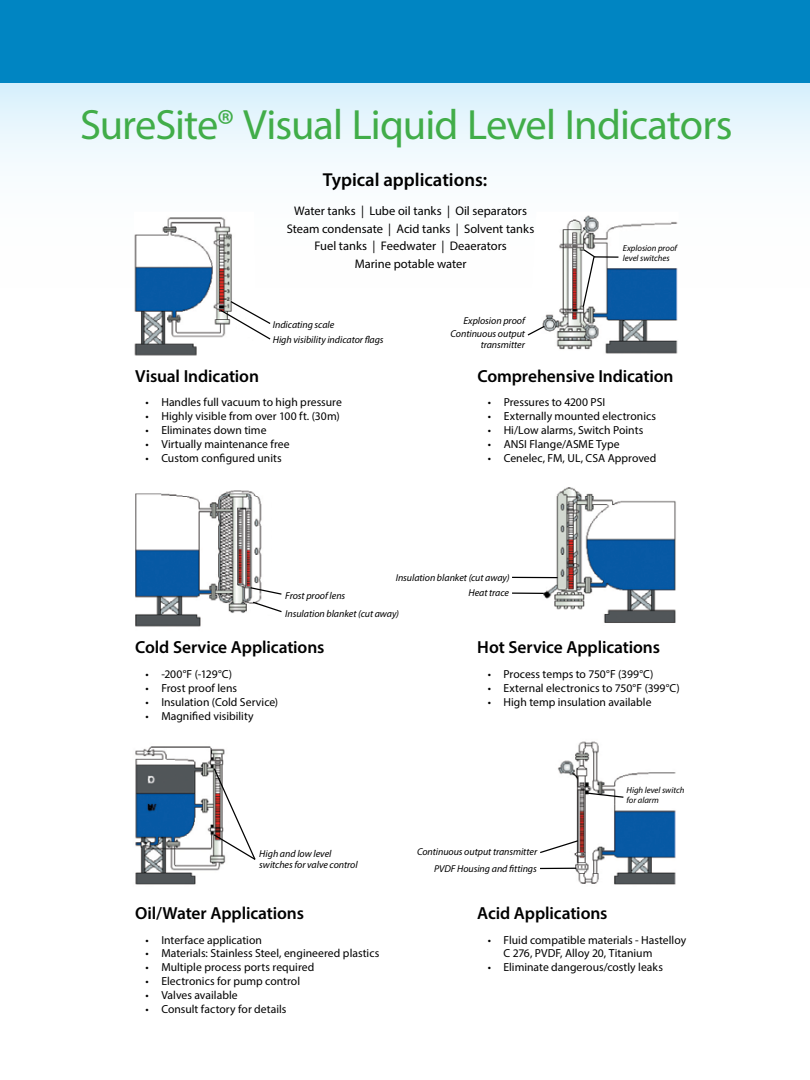
<style>
.page{position:relative;width:810px;height:1080px;background:#fff}
.page>*{position:absolute;margin:0;border:0;box-sizing:border-box;transform-origin:0 0}
.t1{font:42.5px "Myriad Pro";letter-spacing:-.02em;color:#41ad49}
.t2{font:600 18.75px "Myriad Pro";color:#000}
.t3{font:600 17.5px "Myriad Pro";letter-spacing:-.01em;color:#000}
.t4{font:12.5px/17.5px "Myriad Pro";color:#000;text-align:center}
.t5{font:11.62px/14px "Myriad Pro";color:#000}
.t6{font:italic 10px/11.2px "Myriad Pro";letter-spacing:-.005em;color:#000}
.t7{font:italic 8.75px/10px "Myriad Pro";color:#000}
</style>
<div class="page">
<div style="left:0;top:82px;width:810px;height:248px;background:linear-gradient(to bottom,#e3f4fd,#fff)"></div>
<div style="left:0;top:0;width:810px;height:82px;background:#0085c2"></div>
<img style="left:134px;top:212px;width:136px;height:144px">
<img style="left:528px;top:212px;width:151px;height:142px">
<img style="left:135px;top:490px;width:127px;height:137px">
<img style="left:512px;top:487px;width:164px;height:136px">
<img style="left:135px;top:746px;width:91px;height:139px">
<img style="left:540px;top:741px;width:136px;height:144px">
<hr style="left:512px;top:577px;width:46px;height:1px;background:#000">
<svg style="left:540px;top:839px;width:39px;height:15px"></svg>
<svg style="left:584px;top:792px;width:41px;height:7px"></svg>
<hr style="left:512px;top:592px;width:32px;height:2px;background:#000">
<hr style="left:540px;top:868px;width:36px;height:1px;background:#000">
<svg style="left:526px;top:325px;width:20px;height:12px"></svg>
<hr style="left:595px;top:256px;width:23px;height:2px;background:#000">
<svg style="left:582px;top:248px;width:15px;height:60px"></svg>
<svg style="left:219px;top:300px;width:53px;height:41px"></svg>
<svg style="left:249px;top:586px;width:33px;height:27px"></svg>
<svg style="left:212px;top:767px;width:44px;height:94px"></svg>
<h1 class="t1" style="left:80px;top:99px;width:654px">SureSite® Visual Liquid Level Indicators</h1>
<h2 class="t2" style="left:323px;top:168px;width:166px">Typical applications:</h2>
<p class="t4" style="left:287px;top:202px;width:249px">Water tanks | Lube oil tanks | Oil separators Steam condensate | Acid tanks | Solvent tanks Fuel tanks | Feedwater | Deaerators<br>Marine potable water</p>
<p class="t7" style="left:623px;top:242px;width:56px">Explosion proof level switches</p>
<p class="t6" style="left:273px;top:319px;width:63px">Indicating scale</p>
<p class="t6" style="left:273px;top:334px;width:112px">High visibility indicator flags</p>
<p class="t6" style="left:463px;top:315px;width:63px">Explosion proof</p>
<p class="t6" style="left:451px;top:328px;width:76px;text-align:right">Continuous output transmitter</p>
<h3 class="t3" style="left:135px;top:365px;width:125px">Visual Indication</h3>
<p class="t5" style="left:146px;top:395px;width:198px">• Handles full vacuum to high pressure</p>
<p class="t5" style="left:146px;top:409px;width:196px">• Highly visible from over 100 ft. (30m)</p>
<p class="t5" style="left:146px;top:423px;width:122px">• Eliminates down time</p>
<p class="t5" style="left:146px;top:437px;width:146px">• Virtually maintenance free</p>
<p class="t5" style="left:146px;top:451px;width:138px">• Custom configured units</p>
<h3 class="t3" style="left:477px;top:365px;width:198px">Comprehensive Indication</h3>
<p class="t5" style="left:488px;top:395px;width:119px">• Pressures to 4200 PSI</p>
<p class="t5" style="left:488px;top:409px;width:170px">• Externally mounted electronics</p>
<p class="t5" style="left:488px;top:423px;width:157px">• Hi/Low alarms, Switch Points</p>
<p class="t5" style="left:488px;top:437px;width:133px">• ANSI Flange/ASME Type</p>
<p class="t5" style="left:488px;top:451px;width:170px">• Cenelec, FM, UL, CSA Approved</p>
<p class="t6" style="left:285px;top:589px;width:62px">Frost proof lens</p>
<p class="t6" style="left:396px;top:571px;width:115px">Insulation blanket (cut away)</p>
<p class="t6" style="left:469px;top:587px;width:42px">Heat trace</p>
<p class="t6" style="left:285px;top:607px;width:115px">Insulation blanket (cut away)</p>
<h3 class="t3" style="left:135px;top:636px;width:191px">Cold Service Applications</h3>
<p class="t5" style="left:146px;top:667px;width:88px">• -200°F (-129°C)</p>
<p class="t5" style="left:146px;top:681px;width:93px">• Frost proof lens</p>
<p class="t5" style="left:146px;top:695px;width:134px">• Insulation (Cold Service)</p>
<p class="t5" style="left:146px;top:708px;width:110px">• Magnified visibility</p>
<h3 class="t3" style="left:477px;top:636px;width:184px">Hot Service Applications</h3>
<p class="t5" style="left:488px;top:667px;width:167px">• Process temps to 750°F (399°C)</p>
<p class="t5" style="left:488px;top:681px;width:193px">• External electronics to 750°F (399°C)</p>
<p class="t5" style="left:488px;top:695px;width:165px">• High temp insulation available</p>
<p class="t6" style="left:259px;top:848px;width:100px">High and low level switches for valve control</p>
<h3 class="t3" style="left:135px;top:902px;width:170px">Oil/Water Applications</h3>
<p class="t5" style="left:146px;top:932px;width:118px">• Interface application</p>
<p class="t5" style="left:146px;top:946px;width:235px">• Materials: Stainless Steel, engineered plastics</p>
<p class="t5" style="left:146px;top:960px;width:170px">• Multiple process ports required</p>
<p class="t5" style="left:146px;top:974px;width:156px">• Electronics for pump control</p>
<p class="t5" style="left:146px;top:988px;width:94px">• Valves available</p>
<p class="t5" style="left:146px;top:1002px;width:142px">• Consult factory for details</p>
<p class="t6" style="left:417px;top:845px;width:122px">Continuous output transmitter</p>
<p class="t6" style="left:434px;top:862px;width:104px">PVDF Housing and fittings</p>
<p class="t7" style="left:627px;top:785px;width:59px">High level switch for alarm</p>
<h3 class="t3" style="left:477px;top:902px;width:132px">Acid Applications</h3>
<p class="t5" style="left:504px;top:932px;width:184px;text-indent:-16px">• Fluid compatible materials - Hastelloy<br>C 276, PVDF, Alloy 20, Titanium</p>
<p class="t5" style="left:488px;top:960px;width:177px">• Eliminate dangerous/costly leaks</p>
</div>
